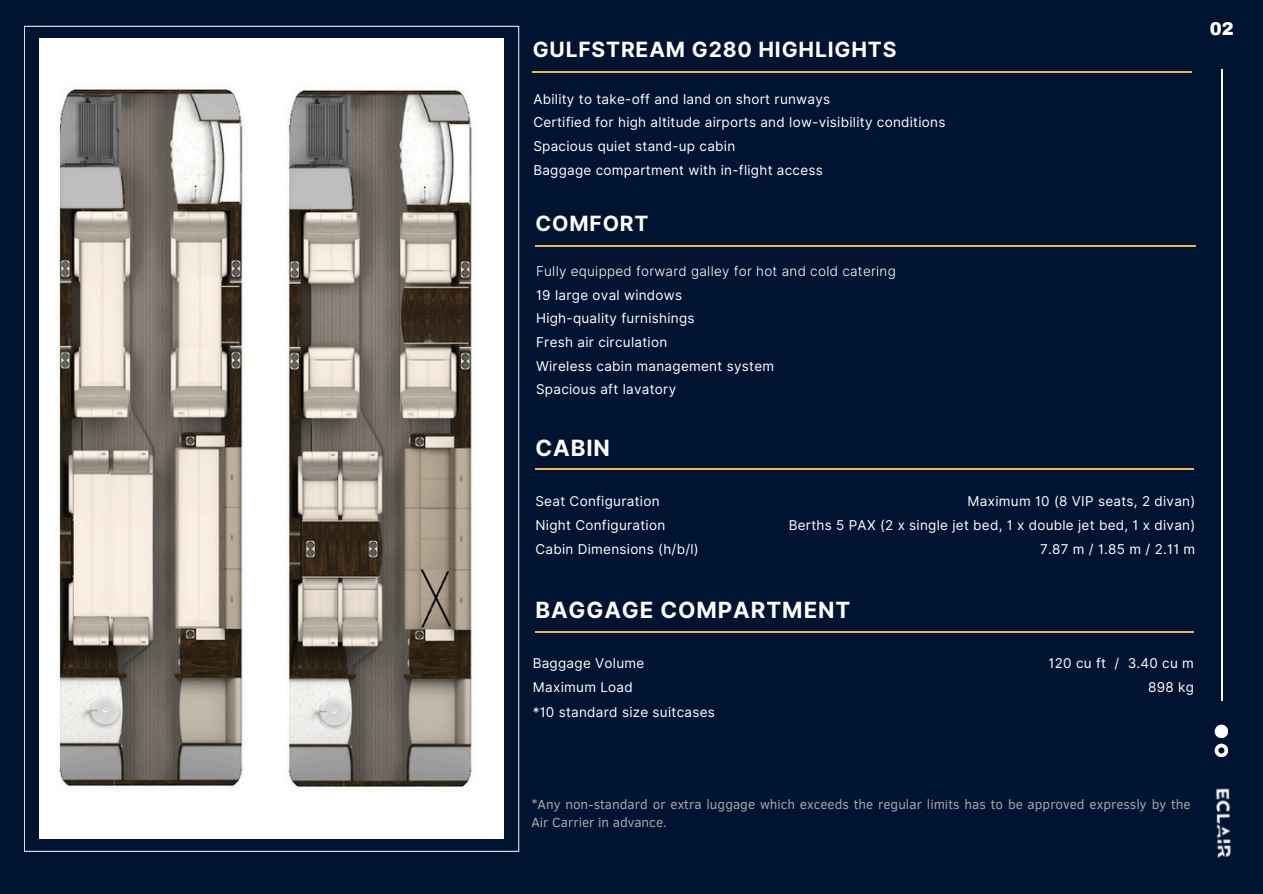
<style>
.page{position:relative;width:1263px;height:894px;background:#fff}
.page>*{position:absolute;margin:0;border:0;box-sizing:border-box;transform-origin:0 0}
.t1{font:700 22.35px "Inter";letter-spacing:.04em;color:#fff}
.t2{font:700 21px "Inter";letter-spacing:.04em;color:#fff}
.t3{font:900 18px "Archivo";color:#fff}
.t4{font:13.5px "Inter";letter-spacing:.02em;color:#fff}
.t5{font:13.5px/18px "Clear Sans";color:#a6a6a6}
.t6{font:300 13.5px "Inter";letter-spacing:.02em;color:#fff}
</style>
<div class="page">
<div style="left:0;top:0;width:1263px;height:893px;background:#001331"></div>
<svg style="left:24px;top:26px;width:495px;height:825px"></svg>
<div style="left:39px;top:38px;width:465px;height:800px;background:#fff"></div>
<hr style="left:535px;top:631px;width:659px;height:1px;background:#e9b953">
<hr style="left:533px;top:71px;width:659px;height:1px;background:#e9b953">
<hr style="left:535px;top:468px;width:659px;height:1px;background:#e9b953">
<hr style="left:535px;top:245px;width:661px;height:1px;background:#e9b953">
<img style="left:287px;top:90px;width:188px;height:699px">
<img style="left:59px;top:89px;width:184px;height:698px">
<hr style="left:1221px;top:69px;width:1px;height:631px;background:#fff">
<svg style="left:1215px;top:743px;width:13px;height:14px"></svg>
<div style="left:1215px;top:724px;width:13px;height:14px;background:#fff;border-radius:50%"></div>
<img style="left:1215px;top:788px;width:16px;height:71px">
<p class="t2" style="left:533px;top:37px;width:365px">GULFSTREAM G280 HIGHLIGHTS</p>
<p class="t4" style="left:533px;top:91px;width:298px">Ability to take-off and land on short runways</p>
<h1 class="t4" style="left:533px;top:114px;width:414px">Certified for high altitude airports and low-visibility conditions</h1>
<p class="t4" style="left:533px;top:138px;width:203px">Spacious quiet stand-up cabin</p>
<p class="t4" style="left:533px;top:161px;width:291px">Baggage compartment with in-flight access</p>
<p class="t2" style="left:535px;top:211px;width:115px">COMFORT</p>
<p class="t6" style="left:536px;top:263px;width:361px">Fully equipped forward galley for hot and cold catering</p>
<p class="t4" style="left:536px;top:287px;width:148px">19 large oval windows</p>
<p class="t4" style="left:536px;top:310px;width:160px">High-quality furnishings</p>
<p class="t4" style="left:536px;top:334px;width:133px">Fresh air circulation</p>
<h1 class="t4" style="left:536px;top:357px;width:240px">Wireless cabin management system</h1>
<p class="t4" style="left:536px;top:381px;width:142px">Spacious aft lavatory</p>
<p class="t3" style="left:1210px;top:19px;width:25px">02</p>
<h1 class="t1" style="left:535px;top:434px;width:76px">CABIN</h1>
<p class="t4" style="left:535px;top:493px;width:126px">Seat Configuration</p>
<p class="t4" style="left:535px;top:517px;width:131px">Night Configuration</p>
<p class="t4" style="left:535px;top:540px;width:165px">Cabin Dimensions (h/b/l)</p>
<p class="t4" style="left:967px;top:493px;width:229px">Maximum 10 (8 VIP seats, 2 divan)</p>
<p class="t4" style="left:789px;top:517px;width:408px">Berths 5 PAX (2 x single jet bed, 1 x double jet bed, 1 x divan)</p>
<p class="t4" style="left:1040px;top:540px;width:157px">7.87 m / 1.85 m / 2.11 m</p>
<h1 class="t1" style="left:535px;top:596px;width:317px">BAGGAGE COMPARTMENT</h1>
<p class="t4" style="left:533px;top:654px;width:113px">Baggage Volume</p>
<p class="t4" style="left:533px;top:679px;width:102px">Maximum Load</p>
<p class="t4" style="left:533px;top:704px;width:184px">*10 standard size suitcases</p>
<p class="t4" style="left:1048px;top:655px;width:147px">120 cu ft / 3.40 cu m</p>
<p class="t4" style="left:1148px;top:678px;width:47px">898 kg</p>
<p class="t5" style="left:531px;top:794px;width:661px">*Any non-standard or extra luggage which exceeds the regular limits has to be approved expressly by the<br>Air Carrier in advance.</p>
</div>
